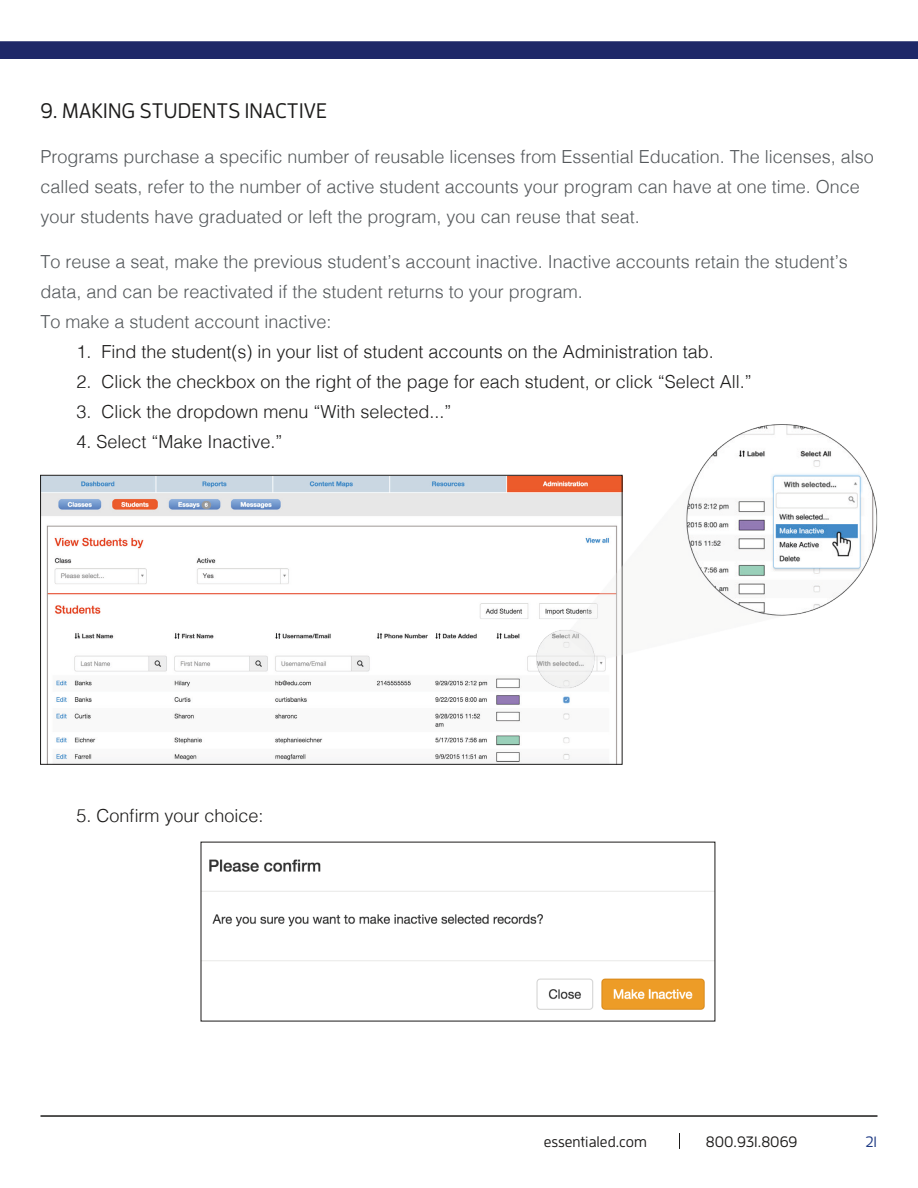
<style>
.page{position:relative;width:918px;height:1188px;background:#fff}
.page>*{position:absolute;margin:0;border:0;box-sizing:border-box;transform-origin:0 0}
.t1{font:500 21px "Enzo OT";letter-spacing:.01em;color:#1c1b1a}
.t2{font:300 18px/30px "Helvetica";color:#54585b}
.t3{font:300 18px "Helvetica";color:#1c1b1a}
.t4{font:500 15px "Enzo OT";color:#1c1b1a}
.t5{font:500 15px "Enzo OT";color:#1d3983}
</style>
<div class="page">
<svg style="left:679px;top:1133px;width:1px;height:16px"></svg>
<hr style="left:40px;top:1115px;width:838px;height:2px;background:#1c1b1a">
<div style="left:0;top:42px;width:918px;height:16px;background:#1e2868"></div>
<div style="left:0;top:41px;width:918px;height:18px;border:2px solid #1e2868"></div>
<img style="left:42px;top:477px;width:576px;height:285px">
<img style="left:526px;top:424px;width:352px;height:274px">
<img style="left:203px;top:859px;width:510px;height:151px">
<p class="t1" style="left:40px;top:99px;width:288px">9. MAKING STUDENTS INACTIVE</p>
<p class="t2" style="left:40px;top:141px;width:835px">Programs purchase a specific number of reusable licenses from Essential Education. The licenses, also called seats, refer to the number of active student accounts your program can have at one time. Once your students have graduated or left the program, you can reuse that seat.</p>
<p class="t2" style="left:40px;top:246px;width:809px">To reuse a seat, make the previous student’s account inactive. Inactive accounts retain the student’s data, and can be reactivated if the student returns to your program.<br>To make a student account inactive:</p>
<p class="t3" style="left:76px;top:337px;width:639px">1. Find the student(s) in your list of student accounts on the Administration tab.</p>
<p class="t3" style="left:76px;top:367px;width:677px">2. Click the checkbox on the right of the page for each student, or click “Select All.”</p>
<p class="t3" style="left:76px;top:397px;width:377px">3. Click the dropdown menu “With selected...”</p>
<p class="t3" style="left:76px;top:427px;width:208px">4. Select “Make Inactive.”</p>
<p class="t3" style="left:76px;top:800px;width:189px">5. Confirm your choice:</p>
<p class="t4" style="left:544px;top:1133px;width:105px">essentialed.com</p>
<p class="t4" style="left:706px;top:1133px;width:93px">800.931.8069</p>
<p class="t5" style="left:866px;top:1133px;width:13px">21</p>
</div>
